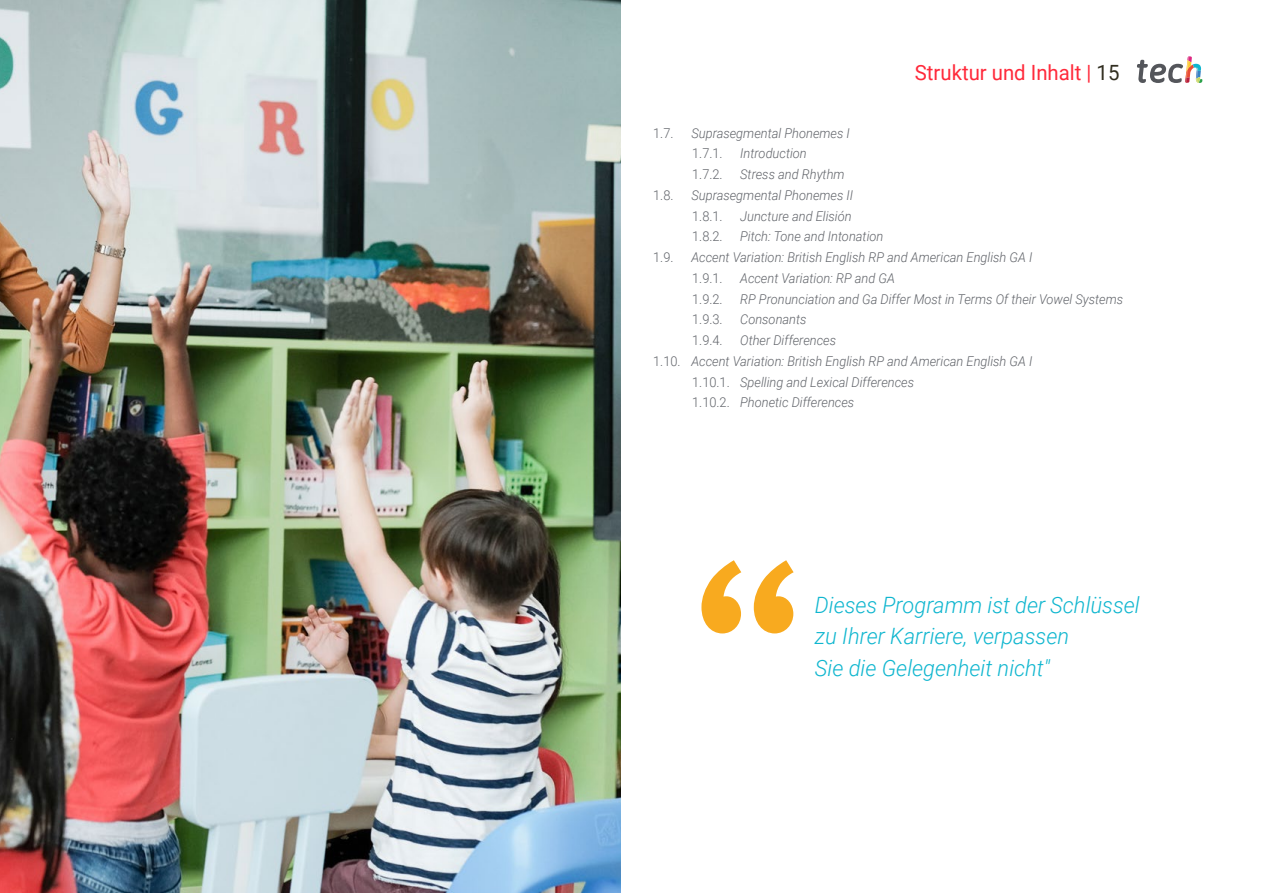
<style>
.page{position:relative;width:1263px;height:893px;background:#fff}
.page>*{position:absolute;margin:0;border:0;box-sizing:border-box;transform-origin:0 0}
.t1{font:italic 300 22.5px/31.5px "Roboto";color:#0fb6cf}
.t2{font:21px "Roboto";color:#ff293a}
.t3{font:italic 300 13.5px "Roboto";color:#61646a;scale:.95 1}
.t4{font:300 13.5px "Roboto";color:#61646a;scale:.95 1}
.s1{color:#312e20}
.s2{font-style:normal}
</style>
<div class="page">
<svg style="left:1137px;top:56px;width:65px;height:27px"></svg>
<img style="left:0;top:0;width:621px;height:893px">
<svg style="left:701px;top:560px;width:93px;height:73px"></svg>
<h2 class="t2" style="left:915px;top:57px;width:206px">Struktur und Inhalt | <span class="s1">15</span></h2>
<p class="t4" style="left:653px;top:123px;width:23px">1.7.</p>
<p class="t3" style="left:691px;top:123px;width:168px">Suprasegmental Phonemes I</p>
<p class="t4" style="left:692px;top:144px;width:34px">1.7.1.</p>
<p class="t3" style="left:740px;top:144px;width:72px">Introduction</p>
<p class="t4" style="left:692px;top:165px;width:34px">1.7.2.</p>
<p class="t3" style="left:740px;top:165px;width:111px">Stress and Rhythm</p>
<p class="t4" style="left:653px;top:186px;width:23px">1.8.</p>
<p class="t3" style="left:691px;top:186px;width:172px">Suprasegmental Phonemes II</p>
<p class="t4" style="left:692px;top:206px;width:34px">1.8.1.</p>
<p class="t3" style="left:740px;top:206px;width:119px">Juncture and Elisión</p>
<p class="t4" style="left:692px;top:227px;width:34px">1.8.2.</p>
<p class="t3" style="left:740px;top:227px;width:152px">Pitch: Tone and Intonation</p>
<p class="t4" style="left:653px;top:248px;width:23px">1.9.</p>
<p class="t3" style="left:691px;top:248px;width:360px">Accent Variation: British English RP and American English GA I</p>
<p class="t4" style="left:692px;top:269px;width:34px">1.9.1.</p>
<p class="t3" style="left:740px;top:269px;width:164px">Accent Variation: RP and GA</p>
<p class="t4" style="left:692px;top:289px;width:34px">1.9.2.</p>
<p class="t3" style="left:740px;top:289px;width:405px">RP Pronunciation and Ga Differ Most in Terms Of their Vowel Systems</p>
<p class="t4" style="left:692px;top:310px;width:34px">1.9.3.</p>
<p class="t3" style="left:740px;top:310px;width:71px">Consonants</p>
<p class="t4" style="left:692px;top:331px;width:34px">1.9.4.</p>
<p class="t3" style="left:740px;top:331px;width:102px">Other Differences</p>
<p class="t3" style="left:653px;top:352px;width:401px"><span class="s2">1.10.</span> Accent Variation: British English RP and American English GA I</p>
<p class="t3" style="left:692px;top:372px;width:235px"><span class="s2">1.10.1.</span> Spelling and Lexical Differences</p>
<p class="t3" style="left:692px;top:393px;width:172px"><span class="s2">1.10.2.</span> Phonetic Differences</p>
<h1 class="t1" style="left:815px;top:588px;width:326px">Dieses Programm ist der Schlüssel zu Ihrer Karriere, verpassen<br>Sie die Gelegenheit nicht"</h1>
</div>
